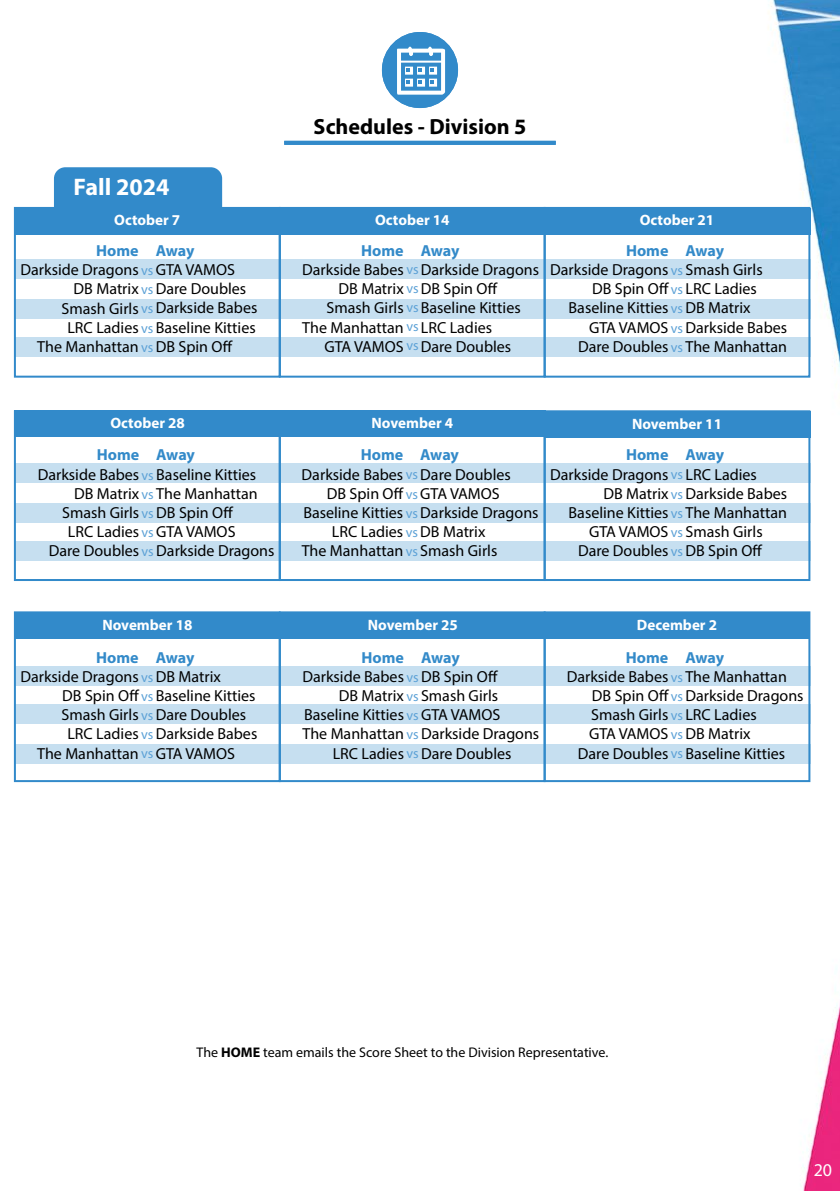
<style>
.page{position:relative;width:840px;height:1191px;background:#fff}
.page>*{position:absolute;margin:0;border:0;box-sizing:border-box;transform-origin:0 0}
.t1{font:700 24px "Myriad Pro";color:#fff}
.t2{font:700 22px "Myriad Pro";color:#000}
.t3{font:18px "Myriad Pro";color:#fff}
.t4{font:16px/19.2px "Myriad Pro";color:#000;text-align:right}
.t5{font:700 16px "Myriad Pro";letter-spacing:-.005em;color:#338ac9}
.t6{font:700 15px "Myriad Pro";color:#fff}
.t7{font:14px/19.2px "Myriad Pro";letter-spacing:-.005em;color:#5ca1d6;text-align:justify}
.t8{font:14px "Myriad Pro";color:#000}
.s1{font-weight:700}
</style>
<div class="page">
<img style="left:13px;top:0;width:826px;height:1191px">
<div style="left:382px;top:32px;width:76px;height:76px;background:#328aca;border-radius:50%"></div>
<svg style="left:397px;top:47px;width:48px;height:48px"></svg>
<hr style="left:284px;top:141px;width:271px;height:4px;background:#328aca">
<div style="left:14px;top:744px;width:795px;height:19px;background:#c6dff0"></div>
<div style="left:14px;top:540px;width:795px;height:20px;background:#c6dff0"></div>
<div style="left:14px;top:666px;width:795px;height:19px;background:#c6dff0"></div>
<div style="left:14px;top:336px;width:795px;height:20px;background:#c6dff0"></div>
<div style="left:14px;top:704px;width:795px;height:19px;background:#c6dff0"></div>
<div style="left:14px;top:502px;width:795px;height:20px;background:#c6dff0"></div>
<div style="left:14px;top:298px;width:795px;height:20px;background:#c6dff0"></div>
<div style="left:14px;top:463px;width:795px;height:20px;background:#c6dff0"></div>
<div style="left:14px;top:259px;width:795px;height:20px;background:#c6dff0"></div>
<div style="left:14px;top:207px;width:266px;height:171px;border:2px solid #328aca"></div>
<div style="left:54px;top:167px;width:168px;height:51px;background:#328aca;border-radius:11px"></div>
<div style="left:14px;top:208px;width:266px;height:27px;background:#328aca"></div>
<div style="left:543px;top:208px;width:267px;height:27px;background:#328aca"></div>
<div style="left:543px;top:207px;width:267px;height:171px;border:2px solid #328aca"></div>
<div style="left:279px;top:208px;width:266px;height:27px;background:#328aca"></div>
<div style="left:279px;top:207px;width:266px;height:171px;border:2px solid #328aca"></div>
<div style="left:14px;top:410px;width:267px;height:27px;background:#328aca"></div>
<div style="left:14px;top:410px;width:266px;height:171px;border:2px solid #328aca"></div>
<div style="left:279px;top:410px;width:266px;height:27px;background:#328aca"></div>
<div style="left:279px;top:410px;width:266px;height:171px;border:2px solid #328aca"></div>
<div style="left:543px;top:411px;width:267px;height:27px;background:#328aca"></div>
<div style="left:543px;top:410px;width:267px;height:171px;border:2px solid #328aca"></div>
<div style="left:14px;top:612px;width:266px;height:27px;background:#328aca"></div>
<div style="left:14px;top:611px;width:266px;height:171px;border:2px solid #328aca"></div>
<div style="left:279px;top:612px;width:267px;height:27px;background:#328aca"></div>
<div style="left:279px;top:611px;width:266px;height:171px;border:2px solid #328aca"></div>
<div style="left:545px;top:612px;width:264px;height:27px;background:#328aca"></div>
<div style="left:543px;top:611px;width:267px;height:171px;border:2px solid #328aca"></div>
<h1 class="t1" style="left:74px;top:171px;width:97px">Fall 2024</h1>
<p class="t6" style="left:114px;top:210px;width:68px">October 7</p>
<h2 class="t2" style="left:313px;top:112px;width:214px">Schedules - Division 5</h2>
<p class="t6" style="left:375px;top:210px;width:76px">October 14</p>
<p class="t6" style="left:639px;top:210px;width:76px">October 21</p>
<p class="t5" style="left:685px;top:240px;width:40px">Away</p>
<p class="t4" style="left:685px;top:260px;width:103px;text-align:left">Smash Girls<br>LRC Ladies<br>DB Matrix<br>Darkside Babes<br>The Manhattan</p>
<p class="t5" style="left:420px;top:240px;width:40px">Away</p>
<p class="t4" style="left:420px;top:260px;width:120px;text-align:left">Darkside Dragons<br>DB Spin Off<br>Baseline Kitties<br>LRC Ladies<br>Dare Doubles</p>
<p class="t5" style="left:625px;top:240px;width:44px">Home</p>
<p class="t4" style="left:550px;top:260px;width:120px">Darkside Dragons<br>DB Spin Off<br>Baseline Kitties<br>GTA VAMOS<br>Dare Doubles</p>
<p class="t5" style="left:156px;top:240px;width:40px">Away</p>
<p class="t4" style="left:156px;top:260px;width:103px;text-align:left">GTA VAMOS<br>Dare Doubles<br>Darkside Babes<br>Baseline Kitties<br>DB Spin Off</p>
<p class="t5" style="left:361px;top:240px;width:44px">Home</p>
<p class="t4" style="left:302px;top:260px;width:103px">Darkside Babes<br>DB Matrix<br>Smash Girls<br>The Manhattan<br>GTA VAMOS</p>
<p class="t5" style="left:96px;top:240px;width:44px">Home</p>
<p class="t4" style="left:20px;top:260px;width:120px">Darkside Dragons<br>DB Matrix<br>Smash Girls<br>LRC Ladies<br>The Manhattan</p>
<p class="t7" style="left:141px;top:260px;width:14px">vs vs vs vs vs</p>
<p class="t7" style="left:406px;top:259px;width:14px">vs vs vs vs vs</p>
<p class="t7" style="left:670px;top:260px;width:14px">vs vs vs vs vs</p>
<p class="t6" style="left:110px;top:413px;width:76px">October 28</p>
<p class="t6" style="left:371px;top:413px;width:83px">November 4</p>
<p class="t6" style="left:631px;top:414px;width:91px">November 11</p>
<p class="t5" style="left:685px;top:444px;width:40px">Away</p>
<p class="t4" style="left:685px;top:464px;width:103px;text-align:left">LRC Ladies<br>Darkside Babes<br>The Manhattan<br>Smash Girls<br>DB Spin Off</p>
<p class="t5" style="left:420px;top:444px;width:40px">Away</p>
<p class="t4" style="left:420px;top:464px;width:120px;text-align:left">Dare Doubles<br>GTA VAMOS<br>Darkside Dragons<br>DB Matrix<br>Smash Girls</p>
<p class="t5" style="left:625px;top:444px;width:44px">Home</p>
<p class="t4" style="left:550px;top:464px;width:120px">Darkside Dragons<br>DB Matrix<br>Baseline Kitties<br>GTA VAMOS<br>Dare Doubles</p>
<p class="t5" style="left:156px;top:444px;width:40px">Away</p>
<p class="t4" style="left:156px;top:464px;width:120px;text-align:left">Baseline Kitties<br>The Manhattan<br>DB Spin Off<br>GTA VAMOS<br>Darkside Dragons</p>
<p class="t5" style="left:360px;top:444px;width:44px">Home</p>
<p class="t4" style="left:301px;top:464px;width:104px">Darkside Babes<br>DB Spin Off<br>Baseline Kitties<br>LRC Ladies<br>The Manhattan</p>
<p class="t5" style="left:97px;top:444px;width:44px">Home</p>
<p class="t4" style="left:38px;top:464px;width:103px">Darkside Babes<br>DB Matrix<br>Smash Girls<br>LRC Ladies<br>Dare Doubles</p>
<p class="t7" style="left:141px;top:465px;width:14px">vs vs vs vs vs</p>
<p class="t7" style="left:405px;top:465px;width:14px">vs vs vs vs vs</p>
<p class="t7" style="left:670px;top:465px;width:14px">vs vs vs vs vs</p>
<p class="t6" style="left:102px;top:615px;width:91px">November 18</p>
<p class="t6" style="left:368px;top:615px;width:91px">November 25</p>
<p class="t6" style="left:636px;top:615px;width:81px">December 2</p>
<p class="t5" style="left:685px;top:646px;width:40px">Away</p>
<p class="t4" style="left:685px;top:666px;width:120px;text-align:left">The Manhattan<br>Darkside Dragons<br>LRC Ladies<br>DB Matrix<br>Baseline Kitties</p>
<p class="t5" style="left:421px;top:646px;width:40px">Away</p>
<p class="t4" style="left:421px;top:666px;width:120px;text-align:left">DB Spin Off<br>Smash Girls<br>GTA VAMOS<br>Darkside Dragons<br>Dare Doubles</p>
<p class="t5" style="left:625px;top:647px;width:44px">Home</p>
<p class="t4" style="left:566px;top:666px;width:104px">Darkside Babes<br>DB Spin Off<br>Smash Girls<br>GTA VAMOS<br>Dare Doubles</p>
<p class="t5" style="left:156px;top:647px;width:40px">Away</p>
<p class="t4" style="left:156px;top:666px;width:103px;text-align:left">DB Matrix<br>Baseline Kitties<br>Dare Doubles<br>Darkside Babes<br>GTA VAMOS</p>
<p class="t5" style="left:361px;top:647px;width:44px">Home</p>
<p class="t4" style="left:302px;top:666px;width:103px">Darkside Babes<br>DB Matrix<br>Baseline Kitties<br>The Manhattan<br>LRC Ladies</p>
<p class="t5" style="left:96px;top:647px;width:44px">Home</p>
<p class="t4" style="left:20px;top:666px;width:120px">Darkside Dragons<br>DB Spin Off<br>Smash Girls<br>LRC Ladies<br>The Manhattan</p>
<p class="t7" style="left:141px;top:667px;width:14px">vs vs vs vs vs</p>
<p class="t7" style="left:406px;top:667px;width:14px">vs vs vs vs vs</p>
<p class="t7" style="left:670px;top:667px;width:14px">vs vs vs vs vs</p>
<p class="t8" style="left:196px;top:1043px;width:413px">The <span class="s1">HOME</span> team emails the Score Sheet to the Division Representative.</p>
<p class="t3" style="left:813px;top:1159px;width:20px">20</p>
</div>
